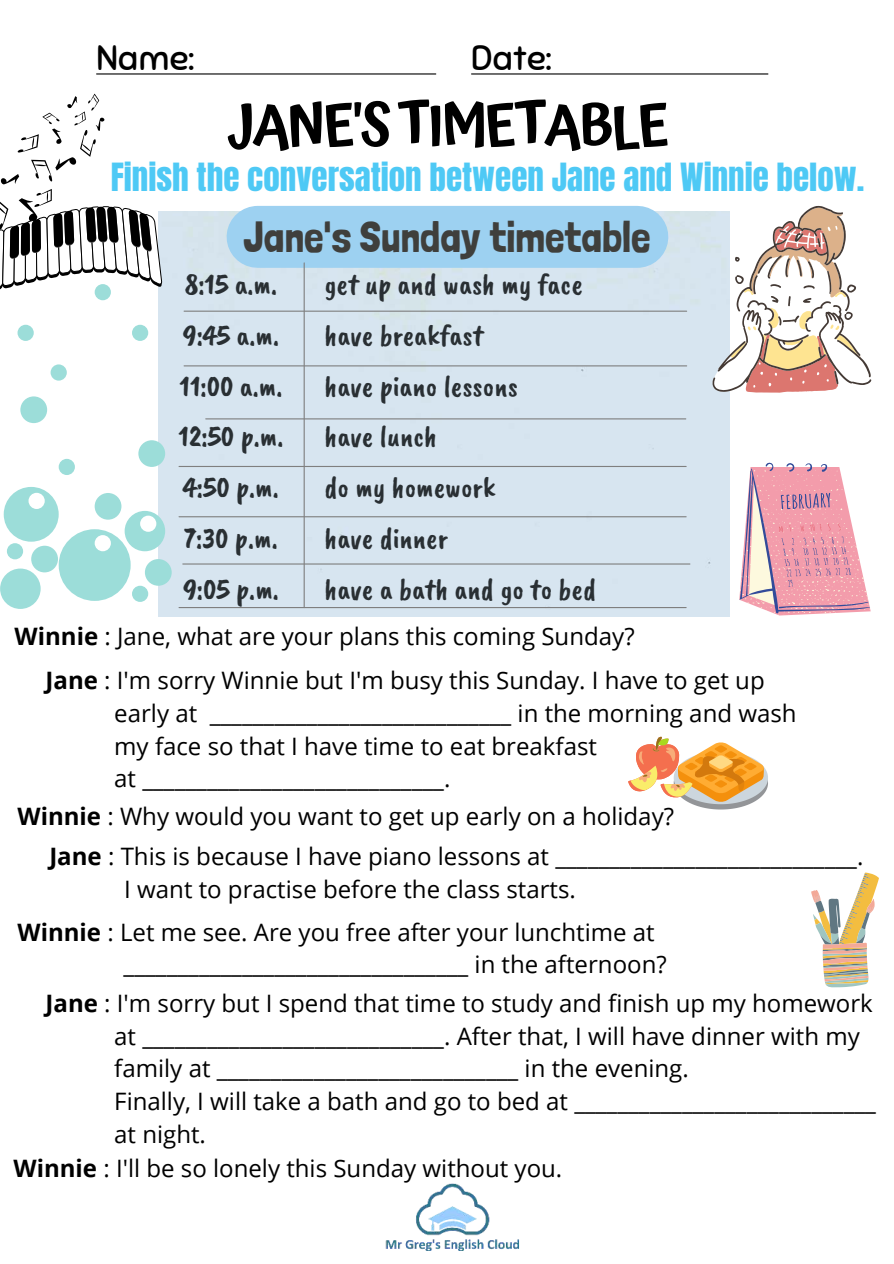
<style>
.page{position:relative;width:894px;height:1264px;background:#fff}
.page>*{position:absolute;margin:0;border:0;box-sizing:border-box;transform-origin:0 0}
.t1{font:600 57px "Atma";letter-spacing:-.05em;color:#000}
.t2{font:43.5px "Londrina Solid";color:#3f3f3c}
.t3{font:35.25px "Sniglet";color:#000}
.t4{font:33px "Anton";color:#4ec9f5}
.t5{font:30px/50.7px "Caveat Brush";color:#292f33}
.t6{font:24px/32.7px "Open Sans";color:#000}
.s1{font-weight:700}
</style>
<div class="page">
<img style="left:385px;top:1183px;width:134px;height:67px">
<hr style="left:97px;top:73px;width:338px;height:2px;background:#000">
<hr style="left:471px;top:73px;width:296px;height:2px;background:#000">
<div style="left:257px;top:206px;width:380px;height:62px;background:#9dd1f1"></div>
<svg style="left:739px;top:462px;width:131px;height:153px"></svg>
<svg style="left:712px;top:206px;width:158px;height:187px"></svg>
<svg style="left:628px;top:736px;width:139px;height:73px"></svg>
<svg style="left:811px;top:872px;width:67px;height:115px"></svg>
<hr style="left:184px;top:310px;width:502px;height:2px;background:#7f7f7f">
<hr style="left:184px;top:365px;width:502px;height:1px;background:#7f7f7f">
<hr style="left:206px;top:418px;width:479px;height:1px;background:#7f7f7f">
<hr style="left:179px;top:466px;width:507px;height:1px;background:#7f7f7f">
<hr style="left:179px;top:516px;width:507px;height:1px;background:#7f7f7f">
<hr style="left:183px;top:563px;width:506px;height:1px;background:#7f7f7f">
<hr style="left:179px;top:607px;width:507px;height:1px;background:#7f7f7f">
<hr style="left:303px;top:263px;width:1px;height:344px;background:#7f7f7f">
<div style="left:59px;top:529px;width:72px;height:72px;background:#9cddd9;border-radius:50%"></div>
<div style="left:4px;top:487px;width:55px;height:54px;background:#9cddd9;border-radius:50%"></div>
<div style="left:125px;top:511px;width:40px;height:40px;background:#9cddd9;border-radius:50%"></div>
<div style="left:0;top:568px;width:41px;height:40px;background:#9cddd9;border-radius:50%"></div>
<div style="left:145px;top:559px;width:26px;height:26px;background:#9cddd9;border-radius:50%"></div>
<div style="left:31px;top:545px;width:27px;height:27px;background:#9cddd9;border-radius:50%"></div>
<div style="left:95px;top:493px;width:26px;height:26px;background:#9cddd9;border-radius:50%"></div>
<div style="left:138px;top:440px;width:27px;height:27px;background:#9cddd9;border-radius:50%"></div>
<div style="left:20px;top:396px;width:27px;height:27px;background:#9cddd9;border-radius:50%"></div>
<div style="left:132px;top:325px;width:16px;height:16px;background:#9cddd9;border-radius:50%"></div>
<div style="left:132px;top:585px;width:16px;height:17px;background:#9cddd9;border-radius:50%"></div>
<div style="left:7px;top:543px;width:16px;height:16px;background:#9cddd9;border-radius:50%"></div>
<div style="left:51px;top:364px;width:16px;height:16px;background:#9cddd9;border-radius:50%"></div>
<div style="left:18px;top:325px;width:16px;height:16px;background:#9cddd9;border-radius:50%"></div>
<div style="left:95px;top:284px;width:16px;height:16px;background:#9cddd9;border-radius:50%"></div>
<div style="left:59px;top:459px;width:16px;height:16px;background:#9cddd9;border-radius:50%"></div>
<div style="left:95px;top:535px;width:16px;height:16px;background:#fff;border-radius:50%"></div>
<div style="left:28px;top:493px;width:17px;height:16px;background:#fff;border-radius:50%"></div>
<div style="left:140px;top:515px;width:16px;height:17px;background:#fff;border-radius:50%"></div>
<svg style="left:0;top:94px;width:162px;height:201px"></svg>
<h3 class="t3" style="left:96px;top:36px;width:100px">Name:</h3>
<h3 class="t3" style="left:471px;top:36px;width:82px">Date:</h3>
<h1 class="t1" style="left:226px;top:85px;width:444px">JANE'S TIMETABLE</h1>
<h3 class="t4" style="left:111px;top:160px;width:755px">Finish the conversation between Jane and Winnie below.</h3>
<h2 class="t2" style="left:244px;top:211px;width:408px">Jane's Sunday timetable</h2>
<p class="t5" style="left:178px;top:260px;width:106px">8:15 a.m.<br>9:45 a.m.<br>11:00 a.m.<br>12:50 p.m.<br>4:50 p.m.<br>7:30 p.m.<br>9:05 p.m.</p>
<p class="t5" style="left:324px;top:260px;width:273px">get up and wash my face have breakfast<br>have piano lessons<br>have lunch<br>do my homework<br>have dinner<br>have a bath and go to bed</p>
<p class="t6" style="left:15px;top:619px;width:621px"><span class="s1">Winnie</span> : Jane, what are your plans this coming Sunday?</p>
<p class="t6" style="left:114px;top:663px;width:683px;text-indent:-69px"><span class="s1">Jane</span> : I'm sorry Winnie but I'm busy this Sunday. I have to get up early at ____________________________ in the morning and wash my face so that I have time to eat breakfast<br>at ____________________________.</p>
<p class="t6" style="left:49px;top:795px;width:815px;line-height:40.5px;text-indent:-32px"><span class="s1">Winnie</span> : Why would you want to get up early on a holiday?<br><span class="s1">Jane</span> : This is because I have piano lessons at ____________________________.</p>
<p class="t6" style="left:124px;top:872px;width:453px">I want to practise before the class starts.</p>
<p class="t6" style="left:123px;top:915px;width:544px;text-indent:-106px"><span class="s1">Winnie</span> : Let me see. Are you free after your lunchtime at ________________________________ in the afternoon?</p>
<p class="t6" style="left:114px;top:986px;width:763px;text-indent:-69px"><span class="s1">Jane</span> : I'm sorry but I spend that time to study and finish up my homework at ____________________________. After that, I will have dinner with my family at ____________________________ in the evening.<br>Finally, I will take a bath and go to bed at ____________________________ at night.</p>
<p class="t6" style="left:13px;top:1151px;width:550px"><span class="s1">Winnie</span> : I'll be so lonely this Sunday without you.</p>
</div>
